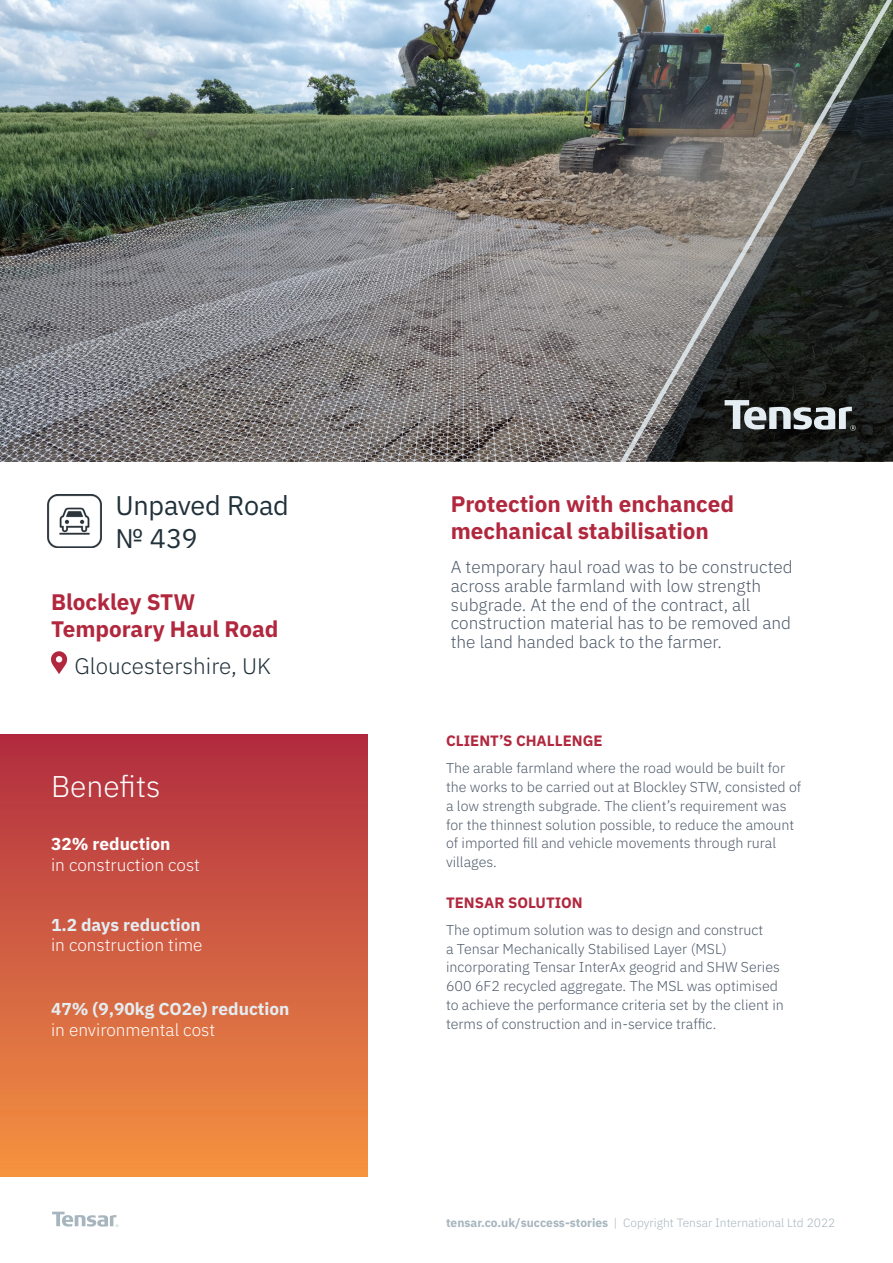
<style>
.page{position:relative;width:893px;height:1263px;background:#fff}
.page>*{position:absolute;margin:0;border:0;box-sizing:border-box;transform-origin:0 0}
.t1{font:300 30px "IBM Plex Sans";color:#fff}
.t2{font:27px/32.4px "IBM Plex Sans";letter-spacing:-.015em;color:#21313a}
.t3{font:700 22.5px/27px "IBM Plex Sans";color:#b1283e}
.t4{font:300 22.5px "IBM Plex Sans";color:#21313a}
.t5{font:300 17.25px/18.8px "IBM Plex Sans";color:#505c6c}
.t6{font:300 17.25px/20.7px "IBM Plex Sans";color:#fff}
.t7{font:700 17.25px/20.7px "IBM Plex Sans";color:#e4edf2}
.t8{font:700 15px "IBM Plex Sans";color:#b1283e}
.t9{font:300 14.25px/18.8px "IBM Plex Sans";color:#505c6c}
.t10{font:300 12px "IBM Plex Sans";color:#a7b6be}
.s1{font-weight:700}
.s2{font-weight:700;color:#e4edf2}
.s3{font-weight:300;color:#fff}
</style>
<div class="page">
<img style="left:0;top:0;width:617px;height:461px">
<div style="left:0;top:734px;width:367px;height:442px;background:linear-gradient(to bottom,#b02c41,#f49342)"></div>
<svg style="left:52px;top:1212px;width:66px;height:15px"></svg>
<svg style="left:617px;top:0;width:276px;height:461px;background:#545752"></svg>
<svg style="left:51px;top:651px;width:16px;height:23px"></svg>
<img style="left:48px;top:494px;width:53px;height:54px">
<p class="t2" style="left:116px;top:487px;width:175px">Unpaved Road № 439</p>
<p class="t3" style="left:51px;top:586px;width:229px">Blockley STW<br>Temporary Haul Road</p>
<p class="t4" style="left:75px;top:649px;width:198px">Gloucestershire, UK</p>
<p class="t1" style="left:51px;top:764px;width:111px">Benefits</p>
<p class="t6" style="left:51px;top:832px;width:151px"><span class="s1">32% reduction<br></span>in construction cost</p>
<p class="t6" style="left:51px;top:913px;width:153px"><span class="s2">1.2 days reduction </span>in construction time</p>
<p class="t7" style="left:51px;top:997px;width:240px">47% (9,90kg CO2e) reduction <span class="s3">in environmental cost</span></p>
<p class="t3" style="left:451px;top:489px;width:285px">Protection with enchanced mechanical stabilisation</p>
<p class="t5" style="left:451px;top:556px;width:343px">A temporary haul road was to be constructed across arable farmland with low strength subgrade. At the end of the contract, all construction material has to be removed and the land handed back to the farmer.</p>
<p class="t8" style="left:446px;top:729px;width:158px">CLIENT’S CHALLENGE</p>
<p class="t9" style="left:446px;top:758px;width:357px">The arable farmland where the road would be built for the works to be carried out at Blockley STW, consisted of a low strength subgrade. The client’s requirement was for the thinnest solution possible, to reduce the amount of imported fill and vehicle movements through rural villages.</p>
<p class="t8" style="left:446px;top:890px;width:138px">TENSAR SOLUTION</p>
<p class="t9" style="left:446px;top:919px;width:339px">The optimum solution was to design and construct<br>a Tensar Mechanically Stabilised Layer (MSL) incorporating Tensar InterAx geogrid and SHW Series 600 6F2 recycled aggregate. The MSL was optimised to achieve the performance criteria set by the client in terms of construction and in-service traffic.</p>
<p class="t10" style="left:446px;top:1214px;width:391px"><span class="s1">tensar.co.uk/success-stories</span> | Copyright Tensar International Ltd 2022</p>
</div>
